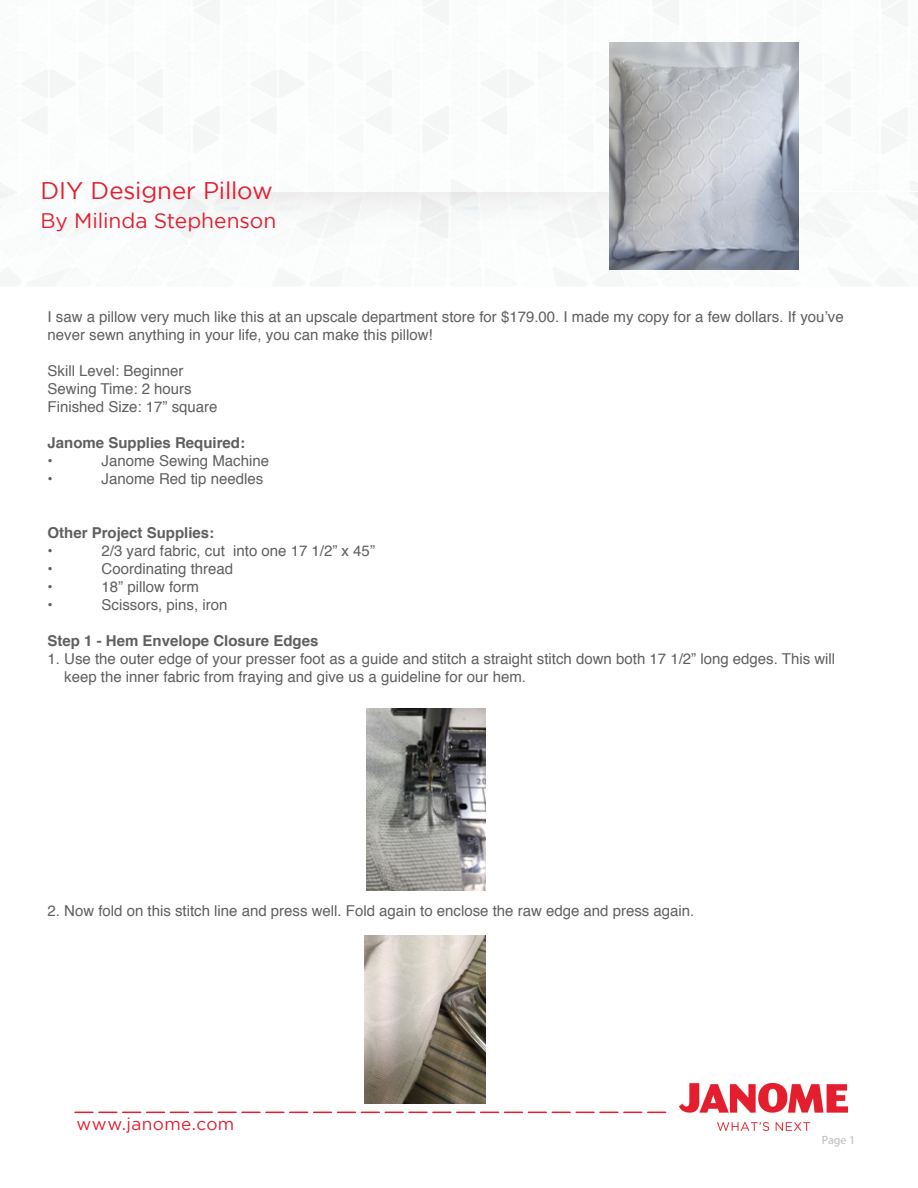
<style>
.page{position:relative;width:918px;height:1188px;background:#fff}
.page>*{position:absolute;margin:0;border:0;box-sizing:border-box;transform-origin:0 0}
.t1{font:24px "Gotham";letter-spacing:-.005em;color:#e41d2f}
.t2{font:21px "Gotham";color:#e41d2f}
.t3{font:17.25px "Gotham";letter-spacing:.025em;color:#e41d2f}
.t4{font:15px/18px "Helvetica";color:#5f5f62}
.t5{font:700 15px/18px "Helvetica";color:#5f5f62}
.t6{font:12px "Myriad Pro";color:#babbbe}
</style>
<div class="page">
<img style="left:680px;top:1084px;width:167px;height:46px">
<svg style="left:75px;top:1112px;width:591px;height:1px"></svg>
<img style="left:0;top:0;width:918px;height:282px">
<svg style="left:51px;top:192px;width:816px;height:66px"></svg>
<img style="left:367px;top:708px;width:119px;height:183px">
<img style="left:610px;top:42px;width:189px;height:228px">
<img style="left:365px;top:935px;width:121px;height:168px">
<h1 class="t1" style="left:40px;top:177px;width:234px">DIY Designer Pillow</h1>
<h2 class="t2" style="left:40px;top:209px;width:237px">By Milinda Stephenson</h2>
<p class="t4" style="left:48px;top:308px;width:798px">I saw a pillow very much like this at an upscale department store for $179.00. I made my copy for a few dollars. If you’ve never sewn anything in your life, you can make this pillow!</p>
<p class="t4" style="left:48px;top:362px;width:172px">Skill Level: Beginner<br>Sewing Time: 2 hours<br>Finished Size: 17” square</p>
<p class="t5" style="left:48px;top:434px;width:199px">Janome Supplies Required: •</p>
<p class="t4" style="left:102px;top:452px;width:169px">Janome Sewing Machine</p>
<p class="t4" style="left:48px;top:470px;width:7px">•</p>
<p class="t4" style="left:102px;top:470px;width:163px">Janome Red tip needles</p>
<p class="t5" style="left:48px;top:524px;width:168px">Other Project Supplies:</p>
<p class="t4" style="left:48px;top:542px;width:7px">•</p>
<p class="t4" style="left:102px;top:542px;width:275px">2/3 yard fabric, cut into one 17 1/2” x 45”</p>
<p class="t4" style="left:48px;top:560px;width:7px">•</p>
<p class="t4" style="left:102px;top:560px;width:133px">Coordinating thread</p>
<p class="t4" style="left:48px;top:578px;width:7px">•</p>
<p class="t4" style="left:102px;top:578px;width:99px">18” pillow form</p>
<p class="t4" style="left:48px;top:596px;width:7px">•</p>
<p class="t4" style="left:102px;top:596px;width:127px">Scissors, pins, iron</p>
<p class="t5" style="left:48px;top:632px;width:272px">Step 1 - Hem Envelope Closure Edges</p>
<p class="t4" style="left:64px;top:650px;width:772px;text-indent:-17px">1. Use the outer edge of your presser foot as a guide and stitch a straight stitch down both 17 1/2” long edges. This will keep the inner fabric from fraying and give us a guideline for our hem.</p>
<p class="t4" style="left:48px;top:902px;width:648px">2. Now fold on this stitch line and press well. Fold again to enclose the raw edge and press again.</p>
<p class="t3" style="left:76px;top:1115px;width:159px">www.janome.com</p>
<p class="t6" style="left:822px;top:1133px;width:35px">Page 1</p>
</div>
